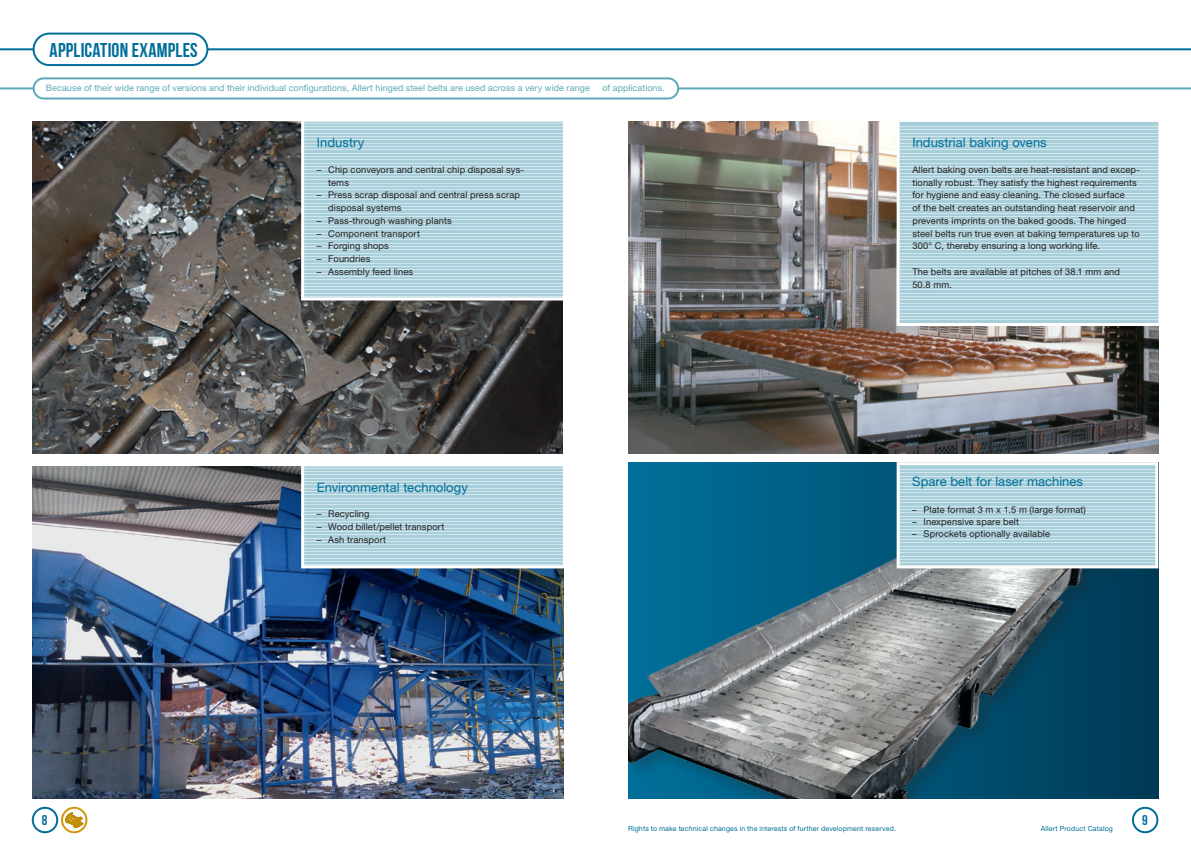
<style>
.page{position:relative;width:1191px;height:842px;background:#fff}
.page>*{position:absolute;margin:0;border:0;box-sizing:border-box;transform-origin:0 0}
.headline_neu{font:700 20px "Bebas Neue";letter-spacing:.015em;color:#006f9a}
.t1{font:700 14.2px "Bebas Neue";color:#006f9a}
.Headline_18{font:13px "Helvetica Neue LT";color:#006f9a}
.Fließtext_9_3{font:9.3px/12.8px "Helvetica Neue LT";letter-spacing:.015em;color:#231f20}
.Headline_18-2{font:9px "Helvetica Neue LT";letter-spacing:.01em;color:#5da9ba}
.t2{font:7px "Helvetica Neue LT";letter-spacing:.025em;color:#006f9a}
</style>
<div class="page">
<img style="left:628px;top:463px;width:530px;height:335px">
<img style="left:33px;top:466px;width:530px;height:332px">
<img style="left:33px;top:122px;width:530px;height:332px">
<img style="left:628px;top:122px;width:530px;height:332px">
<hr style="left:0;top:87px;width:1191px;height:2px;background:#5da9ba">
<div style="left:34px;top:78px;width:644px;height:20px;background:#fff;border-radius:10px"></div>
<div style="left:33px;top:77px;width:646px;height:22px;border:2px solid #5da9ba;border-radius:10px"></div>
<svg style="left:300px;top:121px;width:263px;height:181px;background:#b5d4de"></svg>
<svg style="left:895px;top:462px;width:264px;height:108px;background:#b7d5de"></svg>
<svg style="left:895px;top:122px;width:264px;height:205px;background:#b6d5de"></svg>
<svg style="left:300px;top:466px;width:264px;height:104px;background:#b1d1dc"></svg>
<hr style="left:0;top:48px;width:1191px;height:2px;background:#006f9a">
<div style="left:34px;top:34px;width:173px;height:31px;background:#fff;border-radius:16px"></div>
<div style="left:33px;top:33px;width:175px;height:33px;border:2px solid #006f9a;border-radius:16px"></div>
<div style="left:32px;top:807px;width:26px;height:26px;border:2px solid #006f9a;border-radius:50%"></div>
<div style="left:1132px;top:807px;width:26px;height:26px;border:2px solid #006f9a;border-radius:50%"></div>
<svg style="left:62px;top:808px;width:24px;height:24px"></svg>
<svg style="left:66px;top:812px;width:17px;height:15px"></svg>
<div style="left:61px;top:807px;width:26px;height:26px;border:2px solid #d0990c;border-radius:50%"></div>
<p class="headline_neu" style="left:50px;top:39px;width:150px">APPLICATION EXAMPLES</p>
<p class="Headline_18-2" style="left:46px;top:83px;width:545px">Because of their wide range of versions and their individual configurations, Allert hinged steel belts are used across a very wide range</p>
<p class="Headline_18-2" style="left:602px;top:83px;width:64px">of applications.</p>
<p class="Headline_18" style="left:317px;top:135px;width:49px">Industry</p>
<p class="Fließtext_9_3" style="left:328px;top:163px;width:197px;text-indent:-11px">– Chip conveyors and central chip disposal sys&shy;tems</p>
<p class="Fließtext_9_3" style="left:328px;top:189px;width:193px;text-indent:-11px">– Press scrap disposal and central press scrap disposal systems</p>
<p class="Fließtext_9_3" style="left:317px;top:214px;width:136px">– Pass-through washing plants</p>
<p class="Fließtext_9_3" style="left:317px;top:227px;width:105px">– Component transport</p>
<p class="Fließtext_9_3" style="left:317px;top:240px;width:74px">– Forging shops</p>
<p class="Fließtext_9_3" style="left:317px;top:252px;width:55px">– Foundries</p>
<p class="Fließtext_9_3" style="left:317px;top:265px;width:98px">– Assembly feed lines</p>
<p class="Headline_18" style="left:317px;top:479px;width:152px">Environmental technology</p>
<p class="Fließtext_9_3" style="left:317px;top:507px;width:54px">– Recycling</p>
<p class="Fließtext_9_3" style="left:317px;top:520px;width:129px">– Wood billet/pellet transport</p>
<p class="Fließtext_9_3" style="left:317px;top:533px;width:71px">– Ash transport</p>
<p class="Headline_18" style="left:912px;top:135px;width:136px">Industrial baking ovens</p>
<p class="Fließtext_9_3" style="left:912px;top:163px;width:229px">Allert baking oven belts are heat-resistant and excep&shy;tionally robust. They satisfy the highest requirements for hygiene and easy cleaning. The closed surface<br>of the belt creates an outstanding heat reservoir and prevents imprints on the baked goods. The hinged steel belts run true even at baking temperatures up to 300° C, thereby ensuring a long working life.</p>
<p class="Fließtext_9_3" style="left:912px;top:265px;width:209px">The belts are available at pitches of 38.1 mm and<br>50.8 mm.</p>
<p class="Headline_18" style="left:912px;top:474px;width:172px">Spare belt for laser machines</p>
<p class="Fließtext_9_3" style="left:912px;top:503px;width:175px">– Plate format 3 m x 1.5 m (large format)</p>
<p class="Fließtext_9_3" style="left:912px;top:515px;width:108px">– Inexpensive spare belt</p>
<p class="Fließtext_9_3" style="left:912px;top:527px;width:139px">– Sprockets optionally available</p>
<h2 class="t1" style="left:42px;top:813px;width:7px">8</h2>
<h2 class="t1" style="left:1142px;top:813px;width:7px">9</h2>
<p class="t2" style="left:628px;top:824px;width:269px">Rights to make technical changes in the interests of further development reserved.</p>
<p class="t2" style="left:1040px;top:824px;width:74px">Allert Product Catalog</p>
</div>
